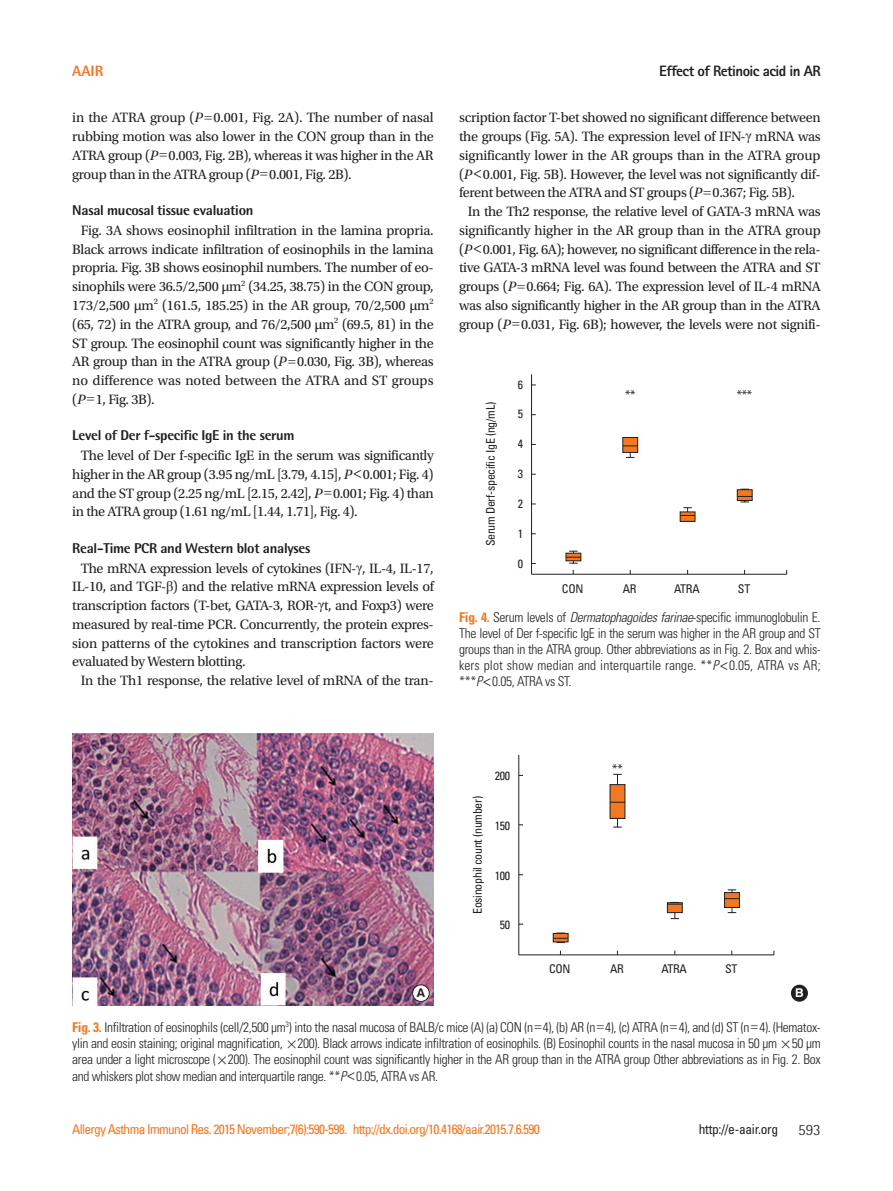
<style>
.page{position:relative;width:893px;height:1191px;background:#fff}
.page>*{position:absolute;margin:0;border:0;box-sizing:border-box;transform-origin:0 0}
.t1{font:300 15.75px "Rotis Semi Sans Std";color:#231f20}
.t2{font:800 15px "Rotis Sans Serif Std";letter-spacing:-.04em;color:#231f20}
.t3{font:800 15px "Rotis Semi Sans Std";color:#f47721}
.본문{font:14.25px/18.8px "Utopia Std";letter-spacing:-.025em;color:#231f20;text-align:justify}
.소제목2{font:800 14.25px "Rotis Semi Sans Std";letter-spacing:-.02em;color:#231f20}
.표그림캡션{font:300 condensed 13.5px/16.2px "Univers LT Std";letter-spacing:-.025em;color:#231f20;text-align:justify}
.t4{font:condensed 13.5px "Univers LT Std";letter-spacing:-.055em;color:#f47721}
.t5{font:condensed 13.5px "Univers LT Std";letter-spacing:-.02em;color:#231f20}
.t6{font:700 12.15px "Swiss 721 BT";color:#fff}
.t7{font:700 12.15px "Swiss 721 BT";color:#231f20}
.그림지문{font:condensed 12px "Univers LT Std";letter-spacing:-.025em;color:#231f20}
.s1{font-style:italic}
.s2{font-family:"Dotum"}
.s3{font-family:"Times New Roman"}
.s4{font-weight:700;color:#f47721}
.s5{font-family:"Dotum";font-weight:400;font-stretch:normal}
</style>
<div class="page">
<img style="left:72px;top:733px;width:362px;height:273px">
<hr style="left:518px;top:755px;width:1px;height:200px;background:#231f20">
<hr style="left:519px;top:954px;width:255px;height:1px;background:#231f20">
<hr style="left:617px;top:774px;width:1px;height:53px;background:#231f20">
<div style="left:791px;top:984px;width:17px;height:17px;background:#231f20;border-radius:50%"></div>
<svg style="left:553px;top:932px;width:15px;height:11px"></svg>
<div style="left:610px;top:784px;width:15px;height:34px;background:#f47721"></div>
<svg style="left:610px;top:802px;width:15px;height:1px"></svg>
<svg style="left:667px;top:902px;width:15px;height:17px"></svg>
<div style="left:724px;top:892px;width:16px;height:15px;border:1px solid #231f20"></div>
<svg style="left:724px;top:889px;width:15px;height:24px"></svg>
<div style="left:413px;top:984px;width:16px;height:17px;background:#fff;border-radius:50%"></div>
<div style="left:412px;top:984px;width:17px;height:17px;border:1px solid #231f20;border-radius:50%"></div>
<hr style="left:531px;top:374px;width:1px;height:200px;background:#231f20">
<hr style="left:531px;top:574px;width:256px;height:1px;background:#231f20">
<svg style="left:566px;top:551px;width:15px;height:13px"></svg>
<div style="left:623px;top:437px;width:15px;height:15px;border:1px solid #231f20"></div>
<svg style="left:623px;top:438px;width:15px;height:20px"></svg>
<svg style="left:680px;top:507px;width:15px;height:14px"></svg>
<svg style="left:737px;top:489px;width:15px;height:14px"></svg>
<p class="t3" style="left:72px;top:62px;width:33px">AAIR</p>
<p class="본문" style="left:72px;top:109px;width:363px">in the ATRA group (<span class="s1">P</span><span class="s2">=</span>0.001, Fig. 2A). The number of nasal rubbing motion was also lower in the CON group than in the ATRA group (<span class="s1">P</span><span class="s2">=</span>0.003, Fig. 2B), whereas it was higher in the AR group than in the ATRA group (<span class="s1">P</span><span class="s2">=</span>0.001, Fig. 2B).</p>
<p class="소제목2" style="left:72px;top:201px;width:183px">Nasal mucosal tissue evaluation</p>
<p class="본문" style="left:72px;top:221px;width:363px;text-indent:9px">Fig. 3A shows eosinophil infiltration in the lamina propria.<br>Black arrows indicate infiltration of eosinophils in the lamina propria. Fig. 3B shows eosinophil numbers. The number of eo&shy;sinophils were 36.5/2,500 µm<sup>2</sup> (34.25, 38.75) in the CON group, 173/2,500 µm<sup>2</sup> (161.5, 185.25) in the AR group, 70/2,500 µm<sup>2 </sup>(65, 72) in the ATRA group, and 76/2,500 µm<sup>2</sup> (69.5, 81) in the ST group. The eosinophil count was significantly higher in the AR group than in the ATRA group (<span class="s1">P</span><span class="s2">=</span>0.030, Fig. 3B), whereas no difference was noted between the ATRA and ST groups (<span class="s1">P</span><span class="s2">=</span>1, Fig. 3B).</p>
<p class="소제목2" style="left:72px;top:426px;width:224px">Level of Der f-specific IgE in the serum</p>
<p class="본문" style="left:72px;top:446px;width:363px;text-indent:9px">The level of Der f-specific IgE in the serum was significantly higher in the AR group (3.95 ng/mL [3.79, 4.15], <span class="s1">P</span><span class="s2">&lt;</span>0.001; Fig. 4) and the ST group (2.25 ng/mL [2.15, 2.42], <span class="s1">P</span><span class="s2">=</span>0.001; Fig. 4) than in the ATRA group (1.61 ng/mL [1.44, 1.71], Fig. 4).</p>
<p class="소제목2" style="left:72px;top:538px;width:240px">Real-Time PCR and Western blot analyses</p>
<p class="본문" style="left:72px;top:559px;width:363px;text-indent:9px">The mRNA expression levels of cytokines (IFN-<span class="s3">γ</span>, IL-4, IL-17, IL-10, and TGF-<span class="s3">β</span>) and the relative mRNA expression levels of transcription factors (T-bet, GATA-3, ROR-<span class="s3">γ</span>t, and Foxp3) were measured by real-time PCR. Concurrently, the protein expres&shy;sion patterns of the cytokines and transcription factors were evaluated by Western blotting.</p>
<p class="본문" style="left:81px;top:671px;width:354px">In the Th1 response, the relative level of mRNA of the tran-</p>
<p class="t2" style="left:659px;top:62px;width:163px">Effect of Retinoic acid in AR</p>
<p class="본문" style="left:459px;top:109px;width:363px">scription factor T-bet showed no significant difference between the groups (Fig. 5A). The expression level of IFN-<span class="s3">γ</span> mRNA was significantly lower in the AR groups than in the ATRA group (<span class="s1">P</span><span class="s2">&lt;</span>0.001, Fig. 5B). However, the level was not significantly dif&shy;ferent between the ATRA and ST groups (<span class="s1">P</span><span class="s2">=</span>0.367; Fig. 5B).</p>
<p class="본문" style="left:459px;top:202px;width:363px;text-align:center">In the Th2 response, the relative level of GATA-3 mRNA was significantly higher in the AR group than in the ATRA group (<span class="s1">P</span><span class="s2">&lt;</span>0.001, Fig. 6A); however, no significant difference in the rela&shy;tive GATA-3 mRNA level was found between the ATRA and ST groups (<span class="s1">P</span><span class="s2">=</span>0.664; Fig. 6A). The expression level of IL-4 mRNA was also significantly higher in the AR group than in the ATRA group (<span class="s1">P</span><span class="s2">=</span>0.031, Fig. 6B); however, the levels were not signifi-</p>
<p class="그림지문" style="left:483px;top:546px;width:146px;rotate:-90deg">Serum Derf-specific IgE (ng/mL)</p>
<p class="그림지문" style="left:518px;top:377px;width:7px">6</p>
<p class="그림지문" style="left:518px;top:406px;width:7px">5</p>
<p class="그림지문" style="left:518px;top:436px;width:7px">4</p>
<p class="그림지문" style="left:518px;top:466px;width:7px">3</p>
<p class="그림지문" style="left:518px;top:496px;width:7px">2</p>
<p class="그림지문" style="left:518px;top:526px;width:7px">1</p>
<p class="그림지문" style="left:518px;top:556px;width:7px">0</p>
<p class="그림지문" style="left:625px;top:387px;width:12px">**</p>
<p class="그림지문" style="left:737px;top:387px;width:17px">***</p>
<p class="그림지문" style="left:562px;top:581px;width:23px">CON</p>
<p class="그림지문" style="left:623px;top:581px;width:15px">AR</p>
<p class="그림지문" style="left:674px;top:581px;width:27px">ATRA</p>
<p class="그림지문" style="left:738px;top:581px;width:14px">ST</p>
<p class="표그림캡션" style="left:459px;top:609px;width:363px"><span class="s4">Fig. 4.</span> Serum levels of <span class="s1">Dermatophagoides farinae</span>-specific immunoglobulin E.<br>The level of Der f-specific IgE in the serum was higher in the AR group and ST groups than in the ATRA group. Other abbreviations as in Fig. 2. Box and whis&shy;kers plot show median and interquartile range. **<span class="s1">P</span><span class="s5">&lt;</span>0.05, ATRA vs AR; ***<span class="s1">P</span><span class="s5">&lt;</span>0.05, ATRA vs ST.</p>
<p class="t7" style="left:417px;top:985px;width:10px">A</p>
<p class="그림지문" style="left:470px;top:914px;width:120px;rotate:-90deg">Eosinophil count (number)</p>
<p class="그림지문" style="left:495px;top:768px;width:17px">200</p>
<p class="그림지문" style="left:495px;top:818px;width:17px">150</p>
<p class="그림지문" style="left:495px;top:867px;width:17px">100</p>
<p class="그림지문" style="left:500px;top:917px;width:12px">50</p>
<p class="그림지문" style="left:612px;top:761px;width:12px">**</p>
<p class="그림지문" style="left:549px;top:961px;width:23px">CON</p>
<p class="그림지문" style="left:610px;top:961px;width:15px">AR</p>
<p class="그림지문" style="left:661px;top:961px;width:27px">ATRA</p>
<p class="그림지문" style="left:725px;top:961px;width:14px">ST</p>
<p class="t6" style="left:795px;top:985px;width:10px">B</p>
<p class="표그림캡션" style="left:72px;top:1019px;width:750px"><span class="s4">Fig. 3.</span> Infiltration of eosinophils (cell/2,500 µm<sup>3</sup>) into the nasal mucosa of BALB/c mice (A) (a) CON (n<span class="s5">=</span>4), (b) AR (n<span class="s5">=</span>4), (c) ATRA (n<span class="s5">=</span>4), and (d) ST (n<span class="s5">=</span>4). (Hematox&shy;ylin and eosin staining; original magnification, <span class="s5">×</span>200). Black arrows indicate infiltration of eosinophils. (B) Eosinophil counts in the nasal mucosa in 50 µm <span class="s5">×</span>50 µm area under a light microscope (<span class="s5">×</span>200). The eosinophil count was significantly higher in the AR group than in the ATRA group Other abbreviations as in Fig. 2. Box and whiskers plot show median and interquartile range. **<span class="s1">P</span><span class="s5">&lt;</span>0.05, ATRA vs AR.</p>
<p class="t4" style="left:72px;top:1120px;width:469px">Allergy Asthma Immunol Res. 2015 November;7(6):590-598. http://dx.doi.org/10.4168/aair.2015.7.6.590</p>
<p class="t5" style="left:699px;top:1120px;width:81px">http://e-aair.org</p>
<p class="t1" style="left:798px;top:1120px;width:24px">593</p>
</div>
